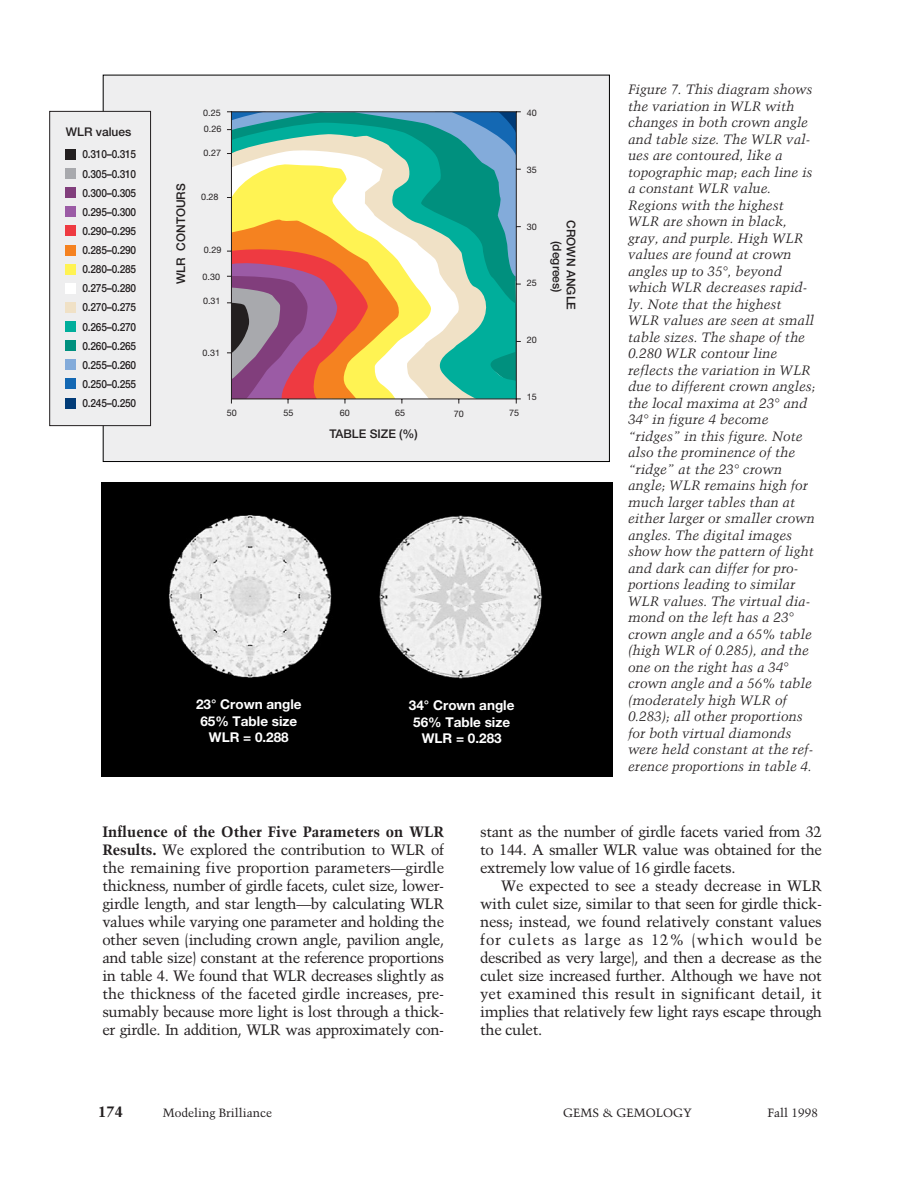
<style>
.page{position:relative;width:918px;height:1188px;background:#fff}
.page>*{position:absolute;margin:0;border:0;box-sizing:border-box;transform-origin:0 0}
.t1{font:15px/18px "Trump Mediaeval";letter-spacing:-.03em;color:#231f20;text-align:justify}
.t2{font:700 15px "Trump Mediaeval";color:#231f20}
.t3{font:italic 13.5px/16.5px "Trump Mediaeval";color:#231f20}
.t4{font:700 13.5px/16.5px "Helvetica Neue";color:#fff;text-align:center}
.t5{font:500 12px/14.2px "Helvetica Neue";color:#231f20;text-align:center}
.t6{font:12px "Trump Mediaeval";color:#231f20}
.t7{font:500 11.25px/19.2px "Helvetica Neue";letter-spacing:-.02em;color:#231f20;text-align:justify;scale:.9 1}
.t8{font:9px/16.4px "Helvetica Neue";color:#231f20}
.s1{font-weight:700}
</style>
<div class="page">
<img style="left:102px;top:482px;width:510px;height:294px">
<div style="left:104px;top:75px;width:505px;height:386px;background:#eeeeef"></div>
<svg style="left:227px;top:111px;width:294px;height:293px;background:#a7b297"></svg>
<div style="left:49px;top:111px;width:102px;height:315px;background:#eeeeef;border:1px solid #231f20"></div>
<div style="left:66px;top:226px;width:10px;height:10px;background:#ee3a41"></div>
<div style="left:66px;top:207px;width:10px;height:10px;background:#9b5ba5"></div>
<div style="left:66px;top:188px;width:10px;height:10px;background:#813e7c"></div>
<div style="left:66px;top:168px;width:10px;height:11px;background:#a8a9ad"></div>
<div style="left:66px;top:149px;width:10px;height:10px;background:#231f20"></div>
<div style="left:66px;top:245px;width:10px;height:10px;background:#f58220"></div>
<div style="left:66px;top:264px;width:10px;height:10px;background:#fff353"></div>
<div style="left:66px;top:283px;width:10px;height:10px;background:#fff"></div>
<div style="left:66px;top:302px;width:10px;height:10px;background:#f0e1c6"></div>
<div style="left:66px;top:321px;width:10px;height:11px;background:#00ae9b"></div>
<div style="left:66px;top:341px;width:10px;height:10px;background:#00907e"></div>
<div style="left:66px;top:360px;width:10px;height:10px;background:#83abda"></div>
<div style="left:66px;top:379px;width:10px;height:10px;background:#1468b3"></div>
<div style="left:66px;top:398px;width:10px;height:10px;background:#013b77"></div>
<p class="t5" style="left:66px;top:126px;width:67px">WLR values</p>
<p class="t7" style="left:82px;top:146px;width:61px">0.310–0.315<br>0.305–0.310<br>0.300–0.305<br>0.295–0.300<br>0.290–0.295<br>0.285–0.290<br>0.280–0.285<br>0.275–0.280<br>0.270–0.275<br>0.265–0.270<br>0.260–0.265<br>0.255–0.260<br>0.250–0.255<br>0.245–0.250</p>
<p class="t5" style="left:175px;top:284px;width:102px;rotate:-90deg">WLR CONTOURS</p>
<p class="t8" style="left:203px;top:105px;width:20px">0.25<br>0.26</p>
<p class="t8" style="left:204px;top:146px;width:19px">0.27</p>
<p class="t8" style="left:201px;top:189px;width:19px">0.28</p>
<p class="t8" style="left:204px;top:243px;width:19px">0.29</p>
<p class="t8" style="left:203px;top:269px;width:19px">0.30</p>
<p class="t8" style="left:203px;top:293px;width:19px">0.31</p>
<p class="t8" style="left:203px;top:345px;width:19px">0.31</p>
<p class="t8" style="left:527px;top:106px;width:12px">40</p>
<p class="t8" style="left:527px;top:163px;width:12px">35</p>
<p class="t8" style="left:527px;top:219px;width:12px">30</p>
<p class="t8" style="left:527px;top:276px;width:12px">25</p>
<p class="t8" style="left:527px;top:333px;width:12px">20</p>
<p class="t5" style="left:577px;top:220px;width:91px;rotate:90deg">CROWN ANGLE (degrees)</p>
<p class="t8" style="left:227px;top:405px;width:12px">50</p>
<p class="t8" style="left:284px;top:405px;width:12px">55</p>
<p class="t8" style="left:340px;top:405px;width:12px">60</p>
<p class="t8" style="left:395px;top:405px;width:12px">65</p>
<p class="t8" style="left:454px;top:406px;width:12px">70</p>
<p class="t8" style="left:509px;top:405px;width:12px">75</p>
<p class="t5" style="left:329px;top:428px;width:90px">TABLE SIZE (%)</p>
<p class="t8" style="left:527px;top:389px;width:12px">15</p>
<p class="t4" style="left:196px;top:697px;width:107px">23° Crown angle<br>65% Table size<br>WLR = 0.288</p>
<p class="t4" style="left:409px;top:698px;width:107px">34° Crown angle<br>56% Table size<br>WLR = 0.283</p>
<p class="t3" style="left:628px;top:82px;width:189px">Figure 7. This diagram shows the variation in WLR with changes in both crown angle and table size. The WLR val&shy;ues are contoured, like a topographic map; each line is a constant WLR value.<br>Regions with the highest<br>WLR are shown in black, gray, and purple. High WLR values are found at crown angles up to 35°, beyond which WLR decreases rapid&shy;ly. Note that the highest<br>WLR values are seen at small table sizes. The shape of the<br>0.280 WLR contour line reflects the variation in WLR due to different crown angles; the local maxima at 23° and<br>34° in figure 4 become “ridges” in this figure. Note also the prominence of the “ridge” at the 23° crown angle; WLR remains high for much larger tables than at either larger or smaller crown angles. The digital images show how the pattern of light and dark can differ for pro&shy;portions leading to similar<br>WLR values. The virtual dia&shy;mond on the left has a 23° crown angle and a 65% table (high WLR of 0.285), and the one on the right has a 34° crown angle and a 56% table (moderately high WLR of<br>0.283); all other proportions for both virtual diamonds were held constant at the ref&shy;erence proportions in table 4.</p>
<p class="t1" style="left:102px;top:824px;width:343px"><span class="s1">Influence of the Other Five Parameters on WLR Results.</span> We explored the contribution to WLR of the remaining five proportion parameters—girdle thickness, number of girdle facets, culet size, lower&shy;girdle length, and star length—by calculating WLR values while varying one parameter and holding the other seven (including crown angle, pavilion angle, and table size) constant at the reference proportions in table 4. We found that WLR decreases slightly as the thickness of the faceted girdle increases, pre&shy;sumably because more light is lost through a thick&shy;er girdle. In addition, WLR was approximately con-</p>
<p class="t1" style="left:480px;top:824px;width:343px">stant as the number of girdle facets varied from 32 to 144. A smaller WLR value was obtained for the extremely low value of 16 girdle facets.</p>
<p class="t1" style="left:480px;top:878px;width:343px;text-indent:21px">We expected to see a steady decrease in WLR with culet size, similar to that seen for girdle thick&shy;ness; instead, we found relatively constant values for culets as large as 12% (which would be described as very large), and then a decrease as the culet size increased further. Although we have not yet examined this result in significant detail, it implies that relatively few light rays escape through the culet.</p>
<p class="t2" style="left:98px;top:1105px;width:27px">174</p>
<p class="t6" style="left:163px;top:1107px;width:111px">Modeling Brilliance</p>
<p class="t6" style="left:563px;top:1107px;width:130px">GEMS &amp; GEMOLOGY</p>
<p class="t6" style="left:768px;top:1107px;width:52px">Fall 1998</p>
</div>
